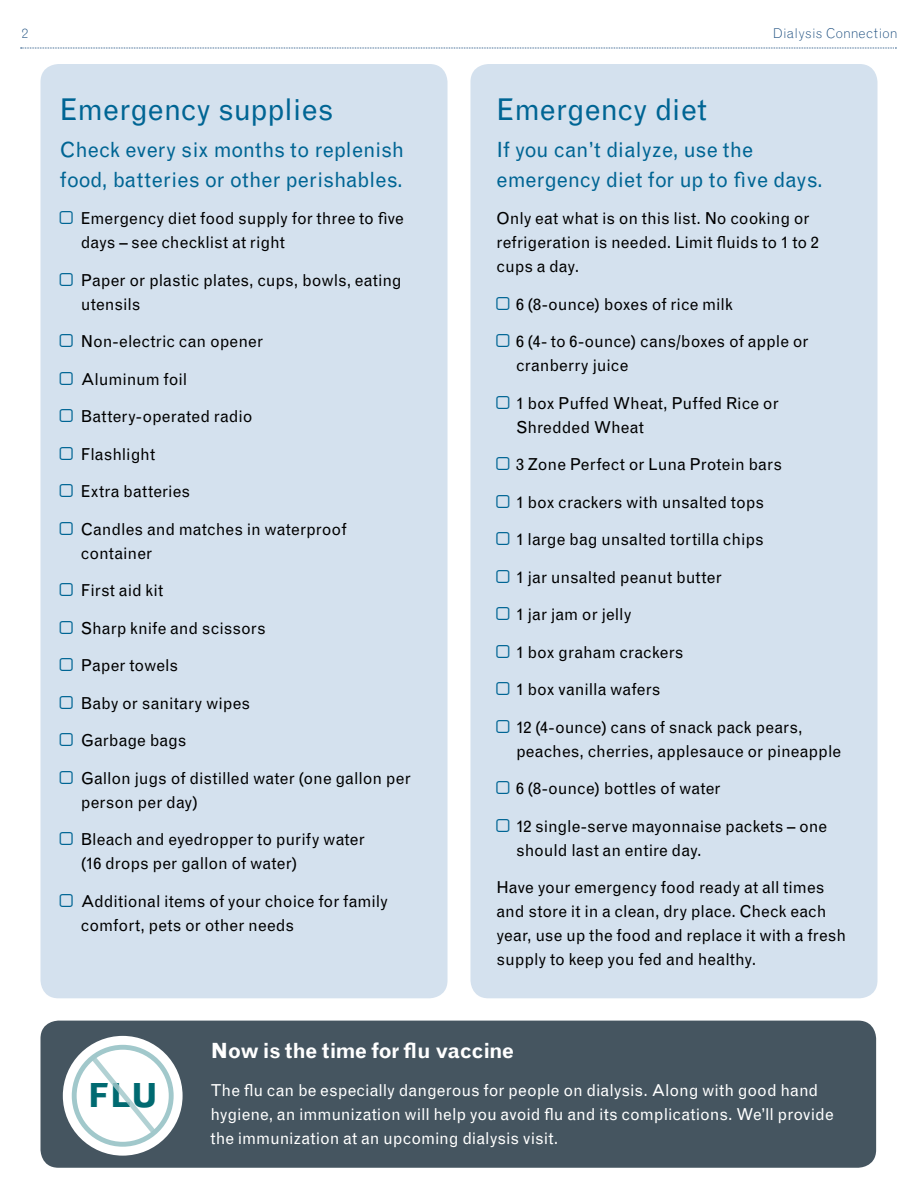
<style>
.page{position:relative;width:918px;height:1188px;background:#fff}
.page>*{position:absolute;margin:0;border:0;box-sizing:border-box;transform-origin:0 0}
.t1{font:700 33.3px "Grotesque MT Std";color:#006a71}
.t2{font:30px "Grotesque MT Std";letter-spacing:-.005em;color:#006594}
.t3{font:21px/30px "Grotesque MT Std";color:#006594}
.t4{font:700 21px "Grotesque MT Std";letter-spacing:-.04em;color:#fff}
.t5{font:16.5px/24px "Grotesque MT Std";color:#000}
.t6{font:16.5px/24px "Grotesque MT Std";letter-spacing:-.005em;color:#fff}
.t7{font:300 13.5px "Grotesque MT Std";letter-spacing:.02em;color:#174a7c}
</style>
<div class="page">
<div style="left:40px;top:64px;width:408px;height:934px;background:#d4e1ee;border-radius:18px"></div>
<svg style="left:21px;top:48px;width:875px;height:1px"></svg>
<div style="left:470px;top:64px;width:408px;height:934px;background:#d4e1ee;border-radius:18px"></div>
<div style="left:40px;top:1021px;width:836px;height:147px;background:#455560;border-radius:18px"></div>
<svg style="left:63px;top:1036px;width:120px;height:120px;background:#f0f5f5"></svg>
<div style="left:72px;top:1045px;width:102px;height:102px;border:5px solid #a1c8cb;border-radius:50%"></div>
<svg style="left:89px;top:1054px;width:68px;height:81px;background:#f5f9f9"></svg>
<p class="t7" style="left:22px;top:25px;width:8px">2</p>
<p class="t7" style="left:773px;top:25px;width:126px">Dialysis Connection</p>
<h2 class="t2" style="left:60px;top:92px;width:275px">Emergency supplies</h2>
<p class="t3" style="left:60px;top:135px;width:346px">Check every six months to replenish food, batteries or other perishables.</p>
<p class="t5" style="left:81px;top:207px;width:325px">Emergency diet food supply for three to five days – see checklist at right</p>
<p class="t5" style="left:81px;top:268px;width:322px">Paper or plastic plates, cups, bowls, eating utensils</p>
<p class="t5" style="left:81px;top:330px;width:184px">Non-electric can opener</p>
<p class="t5" style="left:81px;top:367px;width:108px">Aluminum foil</p>
<p class="t5" style="left:81px;top:405px;width:173px">Battery-operated radio</p>
<p class="t5" style="left:81px;top:442px;width:76px">Flashlight</p>
<p class="t5" style="left:81px;top:480px;width:111px">Extra batteries</p>
<p class="t5" style="left:81px;top:517px;width:267px">Candles and matches in waterproof container</p>
<p class="t5" style="left:81px;top:579px;width:84px">First aid kit</p>
<p class="t5" style="left:81px;top:616px;width:187px">Sharp knife and scissors</p>
<p class="t5" style="left:81px;top:654px;width:99px">Paper towels</p>
<p class="t5" style="left:81px;top:691px;width:171px">Baby or sanitary wipes</p>
<p class="t5" style="left:81px;top:729px;width:107px">Garbage bags</p>
<p class="t5" style="left:81px;top:766px;width:332px">Gallon jugs of distilled water (one gallon per person per day)</p>
<p class="t5" style="left:81px;top:828px;width:286px">Bleach and eyedropper to purify water (16 drops per gallon of water)</p>
<p class="t5" style="left:81px;top:889px;width:309px">Additional items of your choice for family comfort, pets or other needs</p>
<h2 class="t2" style="left:497px;top:92px;width:212px">Emergency diet</h2>
<p class="t3" style="left:497px;top:135px;width:328px">If you can’t dialyze, use the emergency diet for up to five days.</p>
<p class="t5" style="left:497px;top:207px;width:324px">Only eat what is on this list. No cooking or refrigeration is needed. Limit fluids to 1 to 2 cups a day.</p>
<p class="t5" style="left:516px;top:292px;width:218px">6 (8-ounce) boxes of rice milk</p>
<p class="t5" style="left:516px;top:330px;width:294px">6 (4- to 6-ounce) cans/boxes of apple or cranberry juice</p>
<p class="t5" style="left:516px;top:391px;width:264px">1 box Puffed Wheat, Puffed Rice or<br>Shredded Wheat</p>
<p class="t5" style="left:516px;top:453px;width:268px">3 Zone Perfect or Luna Protein bars</p>
<p class="t5" style="left:516px;top:490px;width:250px">1 box crackers with unsalted tops</p>
<p class="t5" style="left:516px;top:528px;width:249px">1 large bag unsalted tortilla chips</p>
<p class="t5" style="left:516px;top:565px;width:207px">1 jar unsalted peanut butter</p>
<p class="t5" style="left:516px;top:603px;width:117px">1 jar jam or jelly</p>
<p class="t5" style="left:516px;top:640px;width:169px">1 box graham crackers</p>
<p class="t5" style="left:516px;top:678px;width:146px">1 box vanilla wafers</p>
<p class="t5" style="left:516px;top:715px;width:327px">12 (4-ounce) cans of snack pack pears, peaches, cherries, applesauce or pineapple</p>
<p class="t5" style="left:516px;top:777px;width:206px">6 (8-ounce) bottles of water</p>
<p class="t5" style="left:516px;top:814px;width:313px">12 single-serve mayonnaise packets – one should last an entire day.</p>
<p class="t5" style="left:497px;top:876px;width:351px">Have your emergency food ready at all times and store it in a clean, dry place. Check each year, use up the food and replace it with a fresh supply to keep you fed and healthy.</p>
<h1 class="t1" style="left:88px;top:1075px;width:71px">FLU</h1>
<p class="t4" style="left:210px;top:1038px;width:305px">Now is the time for flu vaccine</p>
<p class="t6" style="left:210px;top:1078px;width:625px">The flu can be especially dangerous for people on dialysis. Along with good hand hygiene, an immunization will help you avoid flu and its complications. We’ll provide the immunization at an upcoming dialysis visit.</p>
</div>
